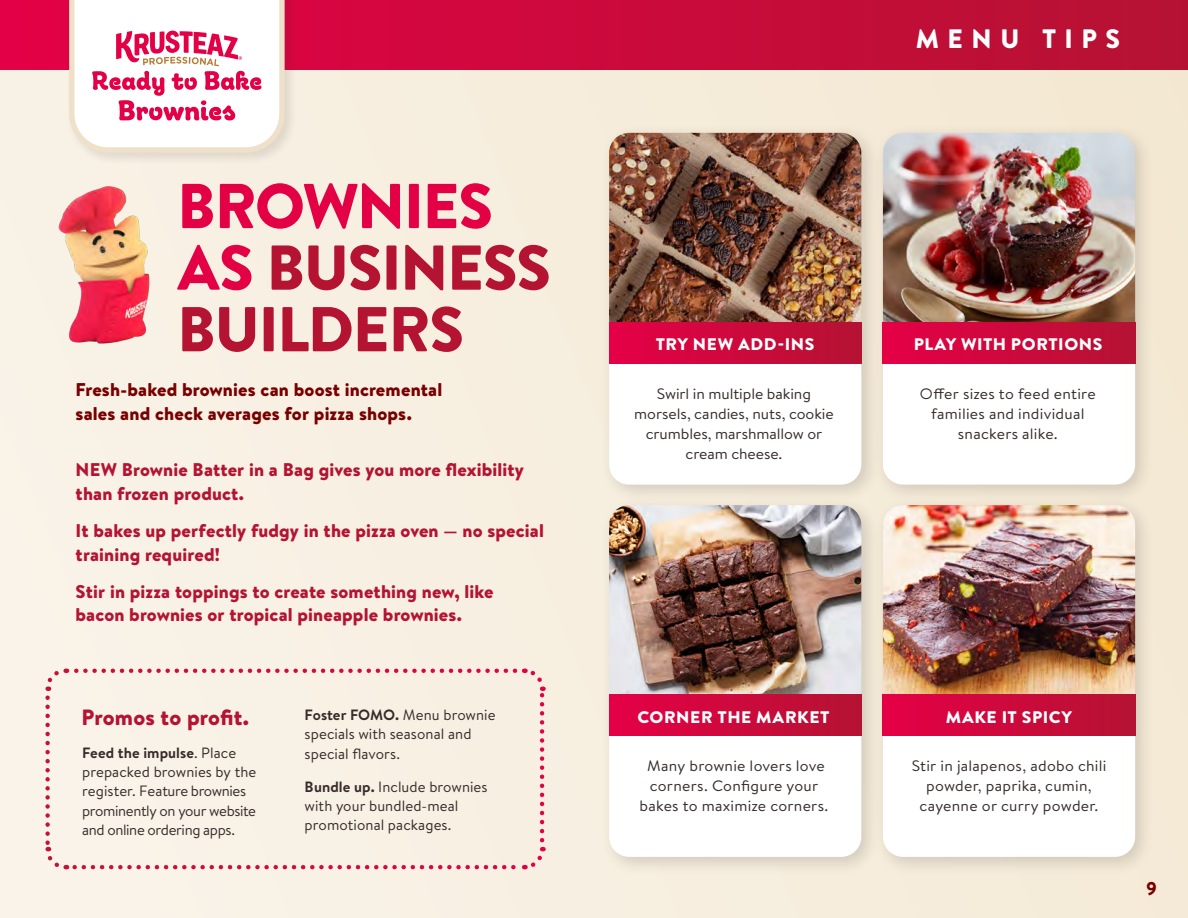
<style>
.page{position:relative;width:1188px;height:918px;background:#fff}
.page>*{position:absolute;margin:0;border:0;box-sizing:border-box;transform-origin:0 0}
.t1{font:900 63.15px/61.7px "Brandon Text";letter-spacing:-.02em;color:#b41332}
.t2{font:900 26.55px "Brandon Text";letter-spacing:.32em;color:#fff}
.t3{font:900 22.05px "Brandon Text";letter-spacing:.005em;color:#b41332}
.t4{font:900 18.6px "Brandon Text";color:#790000}
.t5{font:900 18.45px/23.7px "Brandon Text";letter-spacing:.01em;color:#b41332}
.t6{font:900 18.45px/23.7px "Brandon Text";letter-spacing:.01em;color:#790000}
.t7{font:900 16.8px "Brandon Text";letter-spacing:.035em;color:#fff;scale:1.05 1}
.t8{font:15px/20.1px "Brandon Text";letter-spacing:.005em;color:#362b2b;text-align:center;scale:1.05 1}
.t9{font:15px/19.4px "Brandon Text";letter-spacing:.005em;color:#362b2b}
.t10{font:15px/19.4px "Brandon Text";letter-spacing:-.02em;color:#362b2b}
.s1{color:#e30045}
.s2{font-weight:700}
</style>
<div class="page">
<div style="left:0;top:0;width:1188px;height:918px;background:linear-gradient(to right,#f9f3e9,#f4e9d3)"></div>
<svg style="left:0;top:0;width:1188px;height:70px;background:#c80a3a"></svg>
<div style="left:872px;top:495px;width:283px;height:382px;background:#000;opacity:.15"></div>
<svg style="left:883px;top:736px;width:252px;height:121px"></svg>
<img style="left:883px;top:505px;width:252px;height:190px">
<div style="left:883px;top:695px;width:252px;height:41px;background:linear-gradient(to right,#e50047,#b51332)"></div>
<div style="left:872px;top:123px;width:283px;height:382px;background:#000;opacity:.15"></div>
<svg style="left:883px;top:364px;width:252px;height:121px"></svg>
<img style="left:883px;top:133px;width:252px;height:190px">
<div style="left:883px;top:323px;width:252px;height:41px;background:linear-gradient(to right,#e50047,#b51332)"></div>
<div style="left:599px;top:123px;width:283px;height:382px;background:#000;opacity:.15"></div>
<svg style="left:609px;top:364px;width:252px;height:121px"></svg>
<img style="left:609px;top:133px;width:252px;height:190px">
<div style="left:609px;top:323px;width:252px;height:41px;background:linear-gradient(to right,#e50047,#b51332)"></div>
<div style="left:599px;top:495px;width:283px;height:382px;background:#000;opacity:.15"></div>
<svg style="left:609px;top:736px;width:252px;height:121px"></svg>
<img style="left:609px;top:505px;width:252px;height:190px">
<div style="left:609px;top:695px;width:252px;height:41px;background:linear-gradient(to right,#e50047,#b51332)"></div>
<svg style="left:44px;top:698px;width:23px;height:174px;background:#f5e1da"></svg>
<svg style="left:75px;top:847px;width:472px;height:24px;background:#f5e1d9"></svg>
<svg style="left:523px;top:666px;width:23px;height:174px;background:#f5dcd4"></svg>
<svg style="left:43px;top:667px;width:472px;height:24px;background:#f5e0d9"></svg>
<img style="left:50px;top:163px;width:121px;height:182px">
<div style="left:66px;top:0;width:231px;height:165px;background:#362b2b;opacity:.12"></div>
<svg style="left:69px;top:0;width:216px;height:153px"></svg>
<h1 class="t1" style="left:177px;top:174px;width:375px"><span class="s1">BROWNIES<br>AS</span> BUSINESS<br>BUILDERS</h1>
<p class="t6" style="left:76px;top:378px;width:368px">Fresh-baked brownies can boost incremental sales and check averages for pizza shops.</p>
<p class="t5" style="left:76px;top:458px;width:450px">NEW Brownie Batter in a Bag gives you more flexibility than frozen product.</p>
<p class="t5" style="left:76px;top:518px;width:470px">It bakes up perfectly fudgy in the pizza oven — no special training required!</p>
<p class="t5" style="left:76px;top:579px;width:420px">Stir in pizza toppings to create something new, like bacon brownies or tropical pineapple brownies.</p>
<h3 class="t3" style="left:82px;top:702px;width:169px">Promos to profit.</h3>
<p class="t10" style="left:82px;top:742px;width:176px"><span class="s2">Feed the impulse</span>. Place prepacked brownies by the register. Feature brownies prominently on your website and online ordering apps.</p>
<p class="t9" style="left:305px;top:705px;width:192px"><span class="s2">Foster FOMO.</span> Menu brownie specials with seasonal and special flavors.</p>
<p class="t9" style="left:305px;top:776px;width:184px"><span class="s2">Bundle up.</span> Include brownies with your bundled-meal promotional packages.</p>
<h2 class="t2" style="left:916px;top:20px;width:206px">MENU TIPS</h2>
<p class="t7" style="left:656px;top:333px;width:153px">TRY NEW ADD-INS</p>
<p class="t8" style="left:634px;top:383px;width:192px">Swirl in multiple baking morsels, candies, nuts, cookie crumbles, marshmallow or cream cheese.</p>
<p class="t7" style="left:914px;top:333px;width:181px">PLAY WITH PORTIONS</p>
<p class="t8" style="left:920px;top:383px;width:169px">Offer sizes to feed entire families and individual snackers alike.</p>
<p class="t7" style="left:637px;top:705px;width:184px">CORNER THE MARKET</p>
<p class="t8" style="left:640px;top:755px;width:181px">Many brownie lovers love corners. Configure your bakes to maximize corners.</p>
<p class="t7" style="left:946px;top:705px;width:122px">MAKE IT SPICY</p>
<p class="t8" style="left:912px;top:755px;width:187px">Stir in jalapenos, adobo chili powder, paprika, cumin, cayenne or curry powder.</p>
<p class="t4" style="left:1146px;top:875px;width:12px">9</p>
</div>
